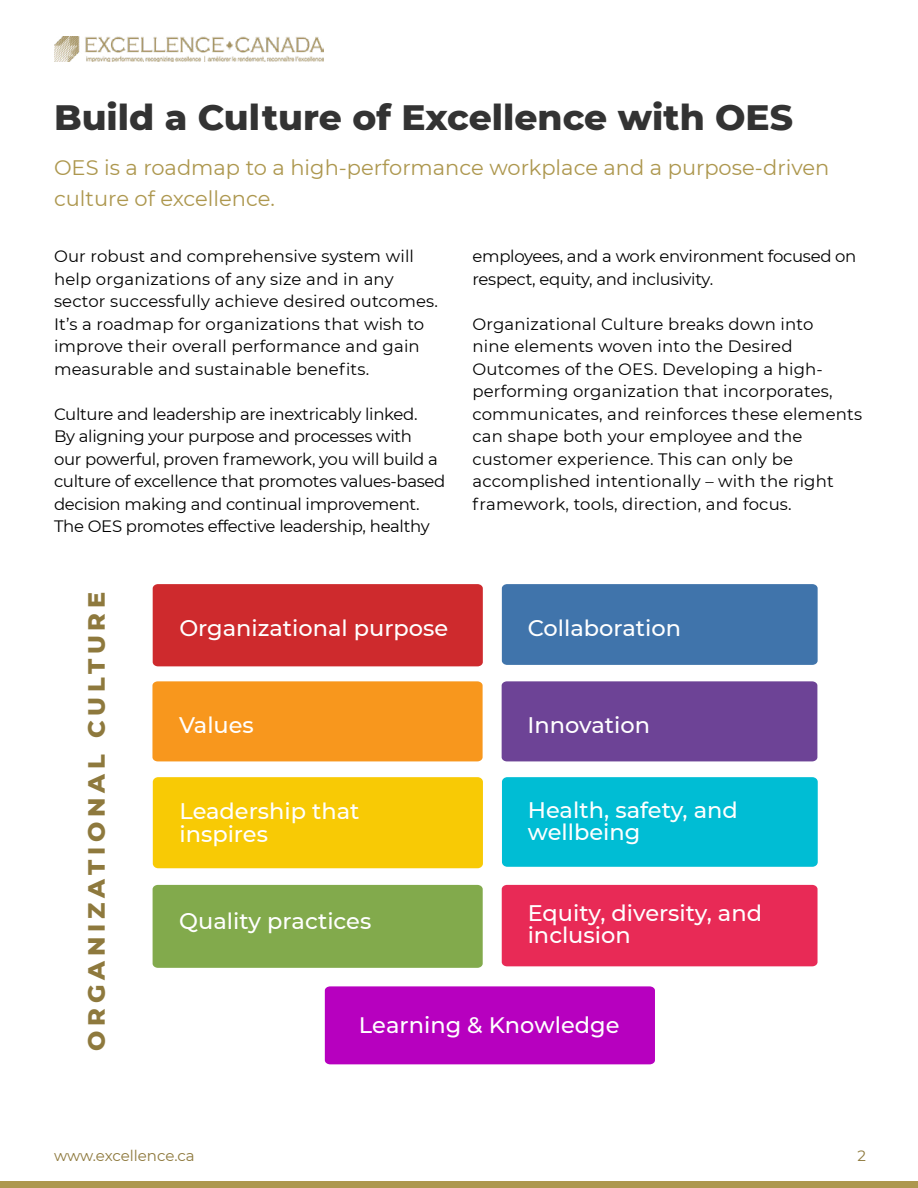
<style>
.page{position:relative;width:918px;height:1188px;background:#fff}
.page>*{position:absolute;margin:0;border:0;box-sizing:border-box;transform-origin:0 0}
.t1{font:800 36px "Montserrat";color:#333}
.t2{font:800 24px "Montserrat";letter-spacing:.2em;color:#8e793d}
.t3{font:500 22.5px/22.5px "Montserrat";color:#fff}
.t4{font:21px/31.5px "Montserrat";color:#ad974e}
.t5{font:16.5px/22.5px "Montserrat";letter-spacing:.01em;color:#000}
.t6{font:16.5px/22.5px "Montserrat";letter-spacing:-.02em;color:#000}
.t7{font:15px "Montserrat";letter-spacing:-.005em;color:#8e793d}
</style>
<div class="page">
<div style="left:0;top:1182px;width:918px;height:6px;background:#ad974e"></div>
<img style="left:54px;top:37px;width:270px;height:25px">
<div style="left:153px;top:584px;width:330px;height:82px;background:#ce2a2d"></div>
<div style="left:152px;top:681px;width:331px;height:80px;background:#f8971d"></div>
<div style="left:153px;top:777px;width:330px;height:91px;background:#f8ca05;border-radius:5px"></div>
<div style="left:153px;top:885px;width:330px;height:83px;background:#82aa4c"></div>
<div style="left:502px;top:584px;width:316px;height:81px;background:#4074ab"></div>
<div style="left:502px;top:681px;width:315px;height:80px;background:#6d4396"></div>
<div style="left:502px;top:777px;width:316px;height:90px;background:#00bdd4;border-radius:5px"></div>
<div style="left:502px;top:885px;width:316px;height:81px;background:#e82a56"></div>
<div style="left:325px;top:986px;width:330px;height:78px;background:#b700bf"></div>
<h1 class="t1" style="left:54px;top:91px;width:741px">Build a Culture of Excellence with OES</h1>
<p class="t4" style="left:54px;top:151px;width:777px">OES is a roadmap to a high-performance workplace and a purpose-driven culture of excellence.</p>
<p class="t5" style="left:54px;top:245px;width:386px">Our robust and comprehensive system will help organizations of any size and in any sector successfully achieve desired outcomes.<br>It’s a roadmap for organizations that wish to improve their overall performance and gain measurable and sustainable benefits.</p>
<p class="t6" style="left:54px;top:402px;width:393px">Culture and leadership are inextricably linked.<br>By aligning your purpose and processes with<br>our powerful, proven framework, you will build a culture of excellence that promotes values-based decision making and continual improvement.<br>The OES promotes effective leadership, healthy</p>
<p class="t6" style="left:473px;top:245px;width:385px">employees, and a work environment focused on respect, equity, and inclusivity.</p>
<p class="t5" style="left:473px;top:312px;width:391px">Organizational Culture breaks down into<br>nine elements woven into the Desired Outcomes of the OES. Developing a high&shy;performing organization that incorporates, communicates, and reinforces these elements can shape both your employee and the customer experience. This can only be accomplished intentionally – with the right framework, tools, direction, and focus.</p>
<h2 class="t2" style="left:79px;top:1051px;width:460px;rotate:-90deg">ORGANIZATIONAL CULTURE</h2>
<h3 class="t3" style="left:179px;top:616px;width:270px">Organizational purpose</h3>
<h3 class="t3" style="left:528px;top:616px;width:155px">Collaboration</h3>
<h3 class="t3" style="left:179px;top:713px;width:76px">Values</h3>
<h3 class="t3" style="left:528px;top:713px;width:124px">Innovation</h3>
<h3 class="t3" style="left:179px;top:799px;width:182px">Leadership that inspires</h3>
<h3 class="t3" style="left:528px;top:797px;width:212px">Health, safety, and wellbeing</h3>
<h3 class="t3" style="left:179px;top:909px;width:194px">Quality practices</h3>
<h3 class="t3" style="left:528px;top:901px;width:236px">Equity, diversity, and inclusion</h3>
<h3 class="t3" style="left:359px;top:1013px;width:262px">Learning &amp; Knowledge</h3>
<p class="t7" style="left:54px;top:1146px;width:142px">www.excellence.ca</p>
<p class="t7" style="left:858px;top:1146px;width:10px">2</p>
</div>
